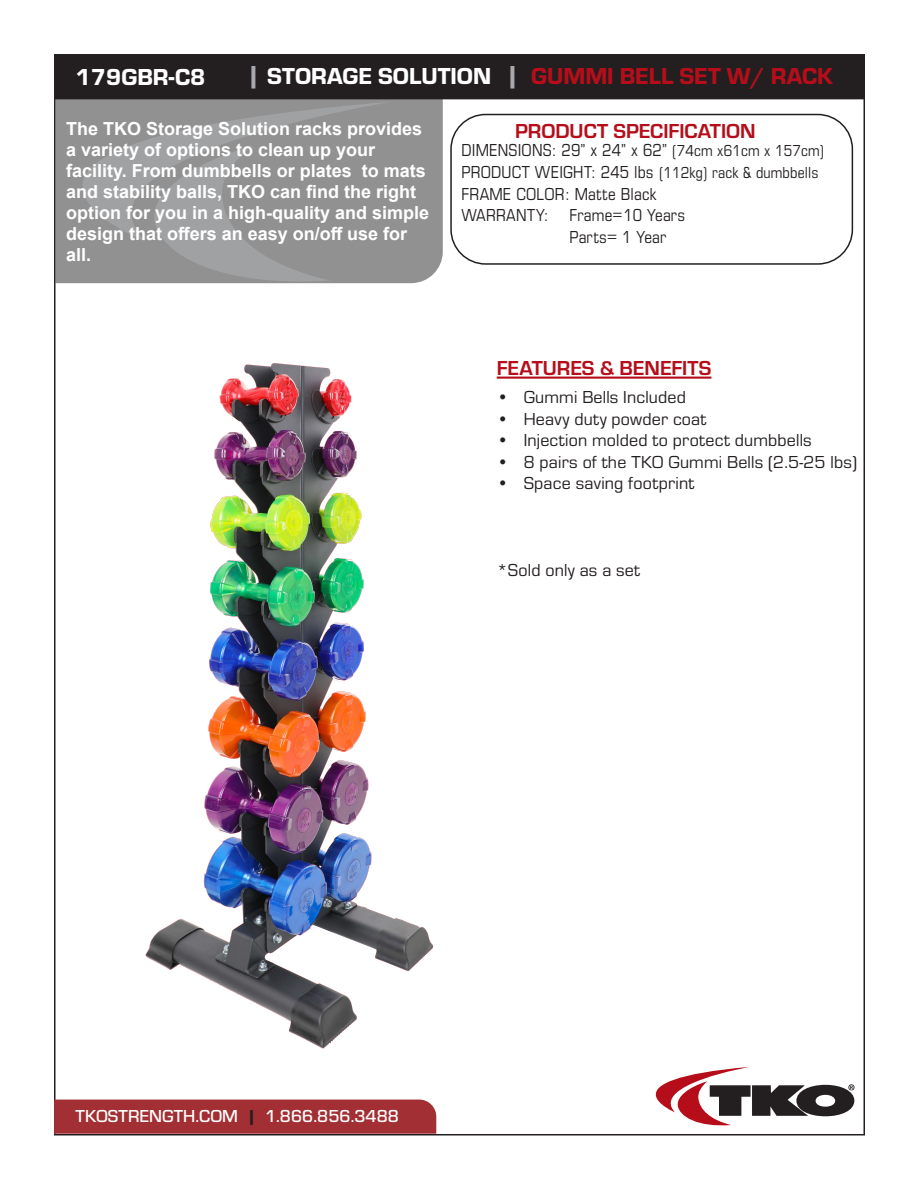
<style>
.page{position:relative;width:918px;height:1188px;background:#fff}
.page>*{position:absolute;margin:0;border:0;box-sizing:border-box;transform-origin:0 0}
.t1{font:24px "Eurostile Hea";color:#fff}
.t2{font:24px "Eurostile Hea";color:#b50e1a}
.t3{font:700 21px "Eurostile";color:#b50e1a}
.t4{font:700 18px/21px "Arial";color:#fff}
.t5{font:18px "Eurostile";letter-spacing:.01em;color:#231f20}
.t6{font:18px "Eurostile Con";letter-spacing:.01em;color:#231f20}
.t7{font:500 18px "Eurostile";color:#fff}
.t8{font:16.5px "Eurostile Con";letter-spacing:.01em;color:#231f20}
.s1{font-size:27px;color:#a8a9ad}
.s2{font-size:16.5px}
.s3{font-size:18px}
.s4{font-family:"Eurostile Hea";font-weight:400;color:#231f20}
</style>
<div class="page">
<div style="left:57px;top:99px;width:386px;height:80px;background:#919191"></div>
<div style="left:450px;top:114px;width:403px;height:151px;border:2px solid #231f20;border-radius:35px"></div>
<hr style="left:497px;top:377px;width:214px;height:2px;background:#b50e1a">
<svg style="left:81px;top:102px;width:312px;height:77px;background:#949595"></svg>
<svg style="left:151px;top:146px;width:179px;height:33px;background:#959696"></svg>
<div style="left:55px;top:55px;width:808px;height:44px;background:#231f20"></div>
<div style="left:54px;top:54px;width:810px;height:45px;border:2px solid #231f20"></div>
<svg style="left:54px;top:1128px;width:382px;height:6px;background:#a6393c"></svg>
<svg style="left:655px;top:1067px;width:200px;height:59px"></svg>
<img style="left:54px;top:179px;width:562px;height:949px">
<p class="t1" style="left:76px;top:60px;width:131px">179GBR-C8</p>
<p class="t1" style="left:247px;top:59px;width:246px"><span class="s1">|</span> STORAGE SOLUTION</p>
<p class="t2" style="left:506px;top:59px;width:329px"><span class="s1">|</span> GUMMI BELL SET W/ RACK</p>
<p class="t4" style="left:66px;top:118px;width:365px">The TKO Storage Solution racks provides a variety of options to clean up your facility. From dumbbells or plates to mats and stability balls, TKO can find the right option for you in a high-quality and simple design that offers an easy on/off use for all.</p>
<p class="t3" style="left:515px;top:116px;width:242px">PRODUCT SPECIFICATION</p>
<p class="t6" style="left:461px;top:138px;width:365px">DIMENSIONS: 29” x 24” x 62” <span class="s2">(74cm x61cm x 157cm)</span></p>
<p class="t8" style="left:461px;top:161px;width:359px"><span class="s3">PRODUCT WEIGHT: 245 lbs</span> (112kg) rack &amp; dumbbells</p>
<p class="t6" style="left:461px;top:181px;width:196px">FRAME COLOR: Matte Black</p>
<p class="t6" style="left:461px;top:203px;width:225px">WARRANTY: Frame=10 Years</p>
<p class="t6" style="left:569px;top:225px;width:98px">Parts= 1 Year</p>
<p class="t3" style="left:497px;top:353px;width:216px">FEATURES &amp; BENEFITS</p>
<p class="t5" style="left:497px;top:385px;width:191px">• Gummi Bells Included</p>
<p class="t5" style="left:497px;top:407px;width:211px">• Heavy duty powder coat</p>
<p class="t5" style="left:497px;top:428px;width:317px">• Injection molded to protect dumbbells</p>
<p class="t5" style="left:497px;top:450px;width:362px">• 8 pairs of the TKO Gummi Bells (2.5-25 lbs)</p>
<p class="t5" style="left:497px;top:471px;width:199px">• Space saving footprint</p>
<p class="t5" style="left:497px;top:558px;width:145px">*Sold only as a set</p>
<p class="t7" style="left:76px;top:1104px;width:325px">TKOSTRENGTH.COM <span class="s4">|</span> 1.866.856.3488</p>
</div>
